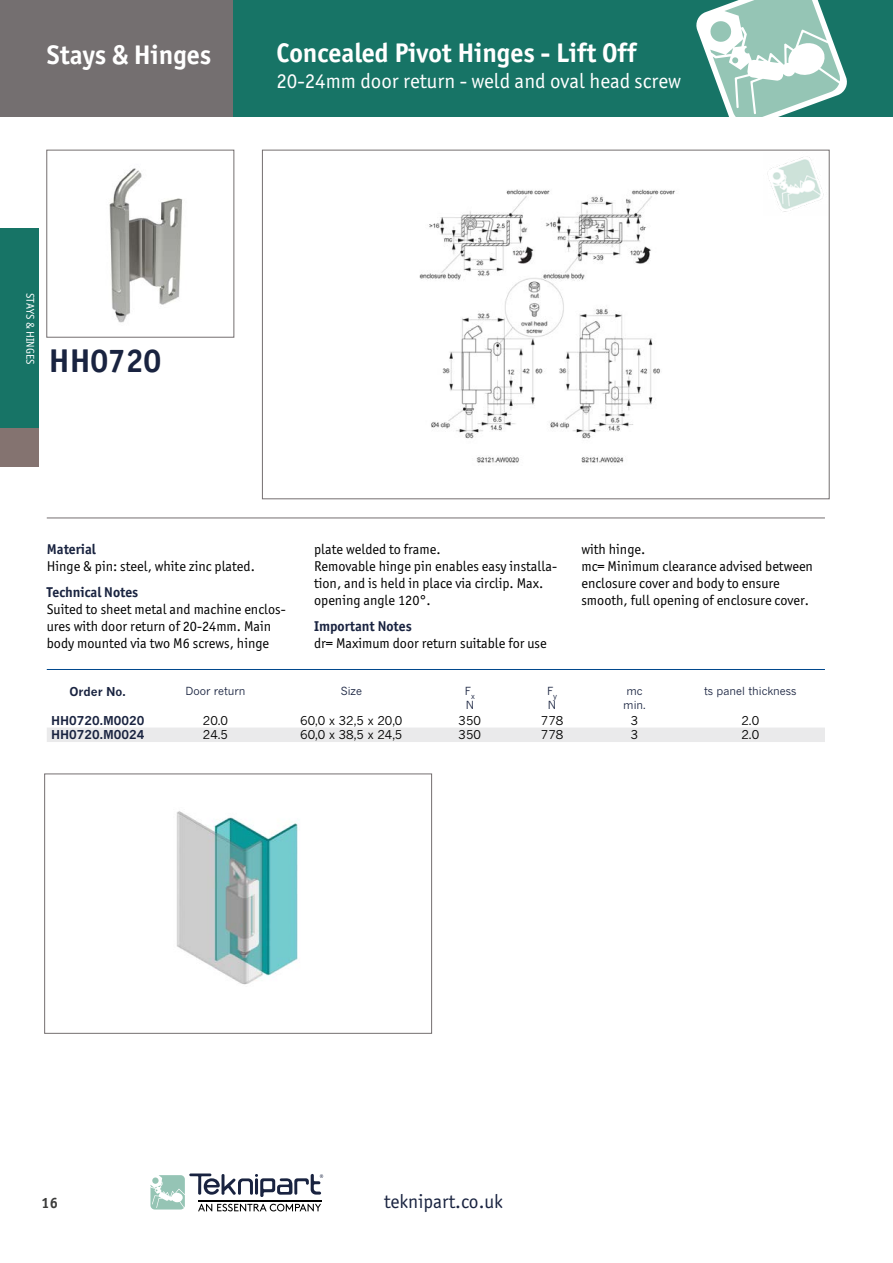
<style>
.page{position:relative;width:893px;height:1263px;background:#fff}
.page>*{position:absolute;margin:0;border:0;box-sizing:border-box;transform-origin:0 0}
.t1{font:700 33px "Officina Sans ITC Pro";color:#192340}
.t2{font:700 27px "Officina Sans ITC Pro";color:#fff}
.t3{font:21px "Officina Sans ITC Pro";color:#fff}
.t4{font:19.5px "Officina Sans ITC Pro";color:#192340}
.t5{font:700 15px "Officina Sans ITC Pro";color:#3c3c3b}
.t6{font:14.25px/17.1px "Officina Sans ITC Pro";color:#000}
.t7{font:700 14.25px "Officina Sans ITC Pro";color:#192340}
.t8{font:12px "News Gothic MT Pro";color:#000}
.t9{font:700 12px "News Gothic MT Pro";color:#192340}
.t10{font:11.25px "Officina Sans ITC Pro";color:#fff}
.t11{font:11.1px/13.2px "News Gothic MT Pro";color:#192340}
</style>
<div class="page">
<div style="left:0;top:0;width:234px;height:116px;background:#746f70"></div>
<div style="left:0;top:228px;width:38px;height:200px;background:#177466"></div>
<div style="left:0;top:428px;width:38px;height:38px;background:#847370"></div>
<div style="left:234px;top:0;width:659px;height:116px;background:#177466"></div>
<svg style="left:696px;top:0;width:151px;height:116px"></svg>
<div style="left:44px;top:774px;width:388px;height:259px;border:1px solid #746f70"></div>
<div style="left:47px;top:150px;width:187px;height:187px;border:1px solid #746f70"></div>
<div style="left:47px;top:728px;width:778px;height:14px;background:#eaeaeb"></div>
<img style="left:176px;top:811px;width:122px;height:174px">
<img style="left:109px;top:168px;width:74px;height:155px">
<img style="left:419px;top:189px;width:256px;height:275px">
<img style="left:767px;top:157px;width:57px;height:55px">
<svg style="left:150px;top:1173px;width:173px;height:38px"></svg>
<hr style="left:47px;top:518px;width:778px;height:1px;background:#746f70">
<hr style="left:47px;top:669px;width:778px;height:1px;background:#00488d">
<h2 class="t2" style="left:47px;top:38px;width:166px">Stays &amp; Hinges</h2>
<h2 class="t2" style="left:276px;top:36px;width:362px">Concealed Pivot Hinges - Lift Off</h2>
<h3 class="t3" style="left:276px;top:69px;width:406px">20-24mm door return - weld and oval head screw</h3>
<p class="t10" style="left:37px;top:293px;width:73px;rotate:90deg">STAYS &amp; HINGES</p>
<h1 class="t1" style="left:49px;top:340px;width:114px">HH0720</h1>
<p class="t7" style="left:47px;top:540px;width:51px">Material</p>
<p class="t6" style="left:47px;top:558px;width:210px">Hinge &amp; pin: steel, white zinc plated.</p>
<p class="t7" style="left:47px;top:583px;width:93px">Technical Notes</p>
<p class="t6" style="left:47px;top:600px;width:240px">Suited to sheet metal and machine enclos&shy;ures with door return of 20-24mm. Main body mounted via two M6 screws, hinge</p>
<p class="t6" style="left:314px;top:541px;width:243px">plate welded to frame.<br>Removable hinge pin enables easy installa&shy;tion, and is held in place via circlip. Max. opening angle 120°.</p>
<p class="t7" style="left:314px;top:617px;width:99px">Important Notes</p>
<p class="t6" style="left:314px;top:635px;width:234px">dr= Maximum door return suitable for use</p>
<p class="t6" style="left:581px;top:541px;width:233px">with hinge.<br>mc= Minimum clearance advised between enclosure cover and body to ensure smooth, full opening of enclosure cover.</p>
<p class="t9" style="left:70px;top:685px;width:58px">Order No.</p>
<p class="t11" style="left:185px;top:685px;width:62px">Door return</p>
<p class="t11" style="left:341px;top:685px;width:23px">Size</p>
<p class="t11" style="left:465px;top:685px;width:11px">F<sub>x<br></sub>N</p>
<p class="t11" style="left:547px;top:685px;width:12px">F<sub>y<br></sub>N</p>
<p class="t11" style="left:623px;top:685px;width:24px">mc min.</p>
<p class="t11" style="left:704px;top:685px;width:94px">ts panel thickness</p>
<p class="t9" style="left:51px;top:713px;width:95px">HH0720.M0020</p>
<p class="t8" style="left:203px;top:713px;width:27px">20.0</p>
<p class="t8" style="left:300px;top:713px;width:104px">60,0 x 32,5 x 20,0</p>
<p class="t8" style="left:459px;top:713px;width:24px">350</p>
<p class="t8" style="left:541px;top:713px;width:24px">778</p>
<p class="t8" style="left:631px;top:713px;width:9px">3</p>
<p class="t8" style="left:741px;top:713px;width:19px">2.0</p>
<p class="t9" style="left:51px;top:728px;width:95px">HH0720.M0024</p>
<p class="t8" style="left:203px;top:728px;width:27px">24.5</p>
<p class="t8" style="left:300px;top:728px;width:104px">60,0 x 38,5 x 24,5</p>
<p class="t8" style="left:459px;top:728px;width:24px">350</p>
<p class="t8" style="left:541px;top:728px;width:24px">778</p>
<p class="t8" style="left:631px;top:728px;width:9px">3</p>
<p class="t8" style="left:741px;top:728px;width:19px">2.0</p>
<p class="t5" style="left:42px;top:1193px;width:18px">16</p>
<h3 class="t4" style="left:384px;top:1189px;width:120px">teknipart.co.uk</h3>
</div>
